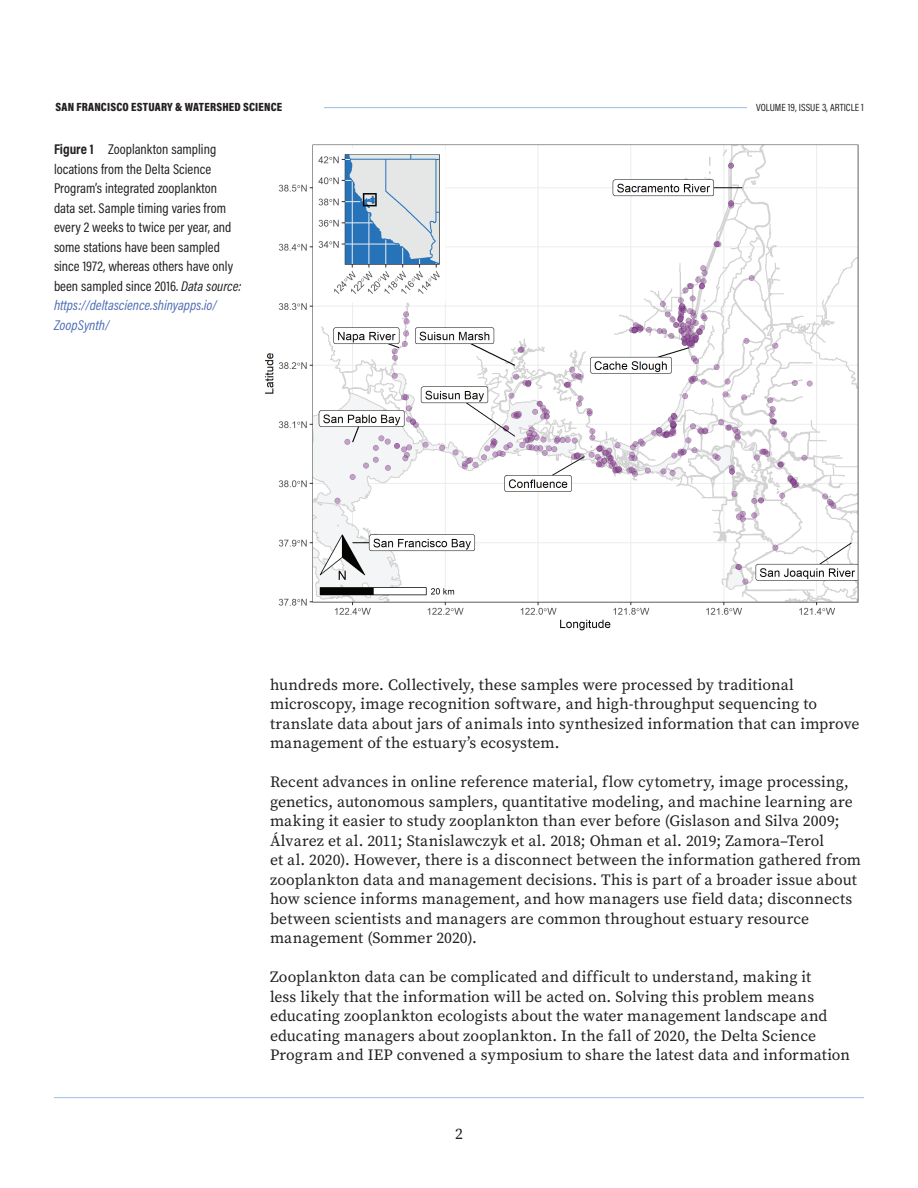
<style>
.page{position:relative;width:918px;height:1188px;background:#fff}
.page>*{position:absolute;margin:0;border:0;box-sizing:border-box;transform-origin:0 0}
.t1{font:15.75px/19.5px "Source Serif Pro";letter-spacing:.005em;color:#231f20}
.t2{font:14.25px/19.5px "Acumin Pro Cond";color:#231f20}
.t3{font:900 12px "Acumin Pro Cond";letter-spacing:.015em;color:#231f20}
.t4{font:10.5px "Acumin Pro Cond";color:#231f20}
.s1{font-weight:700}
.s2{font-style:italic}
.s3{font-style:italic;color:#4d6db5}
</style>
<div class="page">
<hr style="left:54px;top:107px;width:806px;height:1px;background:#9abfe5">
<hr style="left:54px;top:1097px;width:810px;height:1px;background:#9abfe5">
<div style="left:54px;top:95px;width:270px;height:23px;background:#fff"></div>
<div style="left:747px;top:95px;width:117px;height:23px;background:#fff"></div>
<img style="left:264px;top:144px;width:595px;height:487px">
<p class="t3" style="left:56px;top:99px;width:228px">SAN FRANCISCO ESTUARY &amp; WATERSHED SCIENCE</p>
<p class="t4" style="left:756px;top:100px;width:109px">VOLUME 19, ISSUE 3, ARTICLE 1</p>
<p class="t2" style="left:54px;top:140px;width:189px"><span class="s1">Figure 1</span> Zooplankton sampling locations from the Delta Science<br>Program’s integrated zooplankton data set. Sample timing varies from every 2 weeks to twice per year, and some stations have been sampled since 1972, whereas others have only been sampled since 2016. <span class="s2">Data source: </span><span class="s3">https://deltascience.shinyapps.io/<br>ZoopSynth/</span></p>
<p class="t1" style="left:270px;top:675px;width:591px">hundreds more. Collectively, these samples were processed by traditional microscopy, image recognition software, and high-throughput sequencing to translate data about jars of animals into synthesized information that can improve management of the estuary’s ecosystem.</p>
<p class="t1" style="left:270px;top:772px;width:593px">Recent advances in online reference material, flow cytometry, image processing, genetics, autonomous samplers, quantitative modeling, and machine learning are making it easier to study zooplankton than ever before (Gislason and Silva 2009; Álvarez et al. 2011; Stanislawczyk et al. 2018; Ohman et al. 2019; Zamora–Terol<br>et al. 2020). However, there is a disconnect between the information gathered from zooplankton data and management decisions. This is part of a broader issue about how science informs management, and how managers use field data; disconnects between scientists and managers are common throughout estuary resource management (Sommer 2020).</p>
<p class="t1" style="left:270px;top:967px;width:581px">Zooplankton data can be complicated and difficult to understand, making it<br>less likely that the information will be acted on. Solving this problem means educating zooplankton ecologists about the water management landscape and educating managers about zooplankton. In the fall of 2020, the Delta Science Program and IEP convened a symposium to share the latest data and information</p>
<p class="t1" style="left:455px;top:1123px;width:9px">2</p>
</div>
